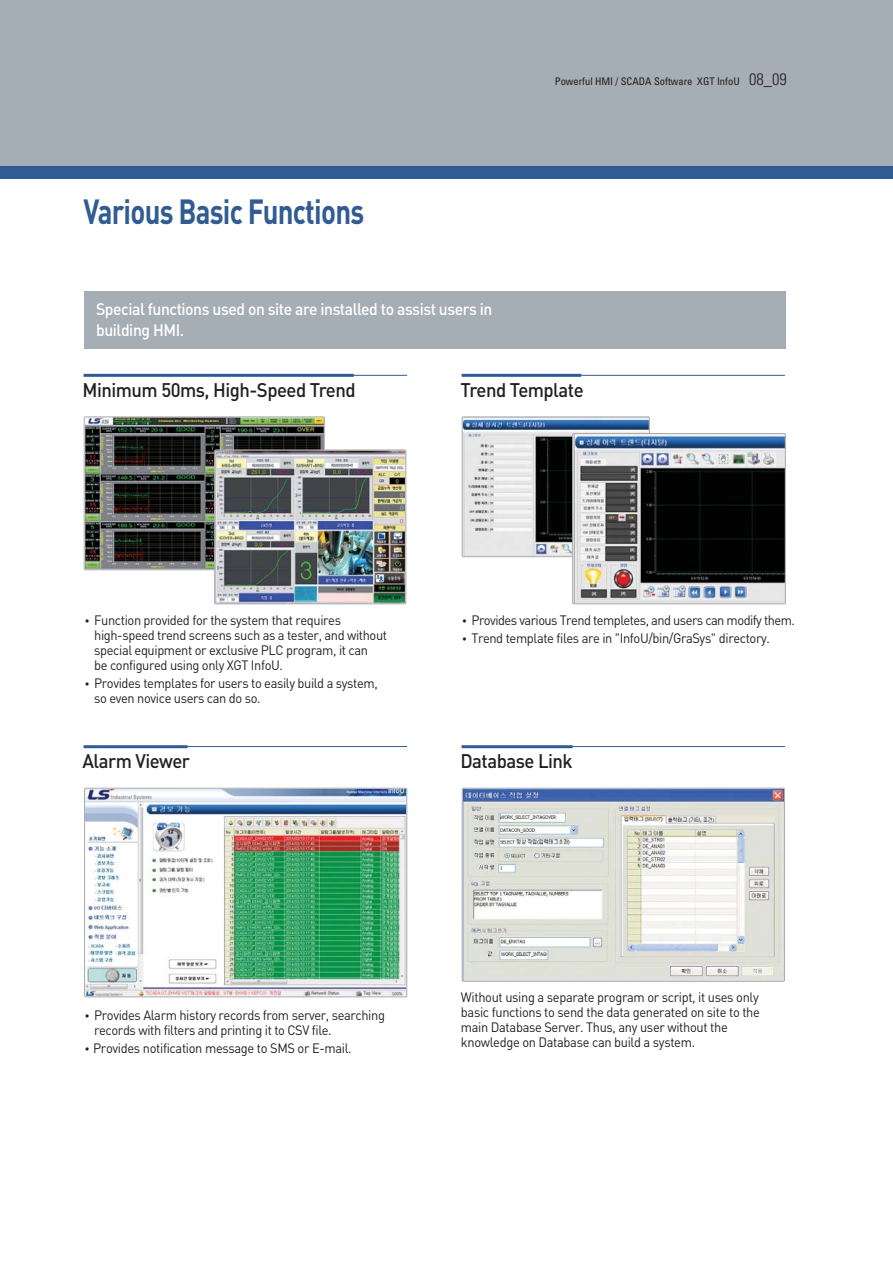
<style>
.page{position:relative;width:893px;height:1262px;background:#fff}
.page>*{position:absolute;margin:0;border:0;box-sizing:border-box;transform-origin:0 0}
.t1{font:700 34.5px "DIN";letter-spacing:-.025em;color:#315c93;scale:.8 1}
.t2{font:500 19.5px "DIN";letter-spacing:-.025em;color:#231f20;scale:.95 1}
.t3{font:500 16.5px/21px "DIN";letter-spacing:-.025em;color:#fff;scale:.95 1}
.t4{font:13.5px/15px "DIN";letter-spacing:-.03em;color:#231f20;scale:.95 1}
.t5{font:condensed 10.5px "Univers";color:#231f20}
.s1{font-weight:300;font-size:16.5px}
.s2{font-family:"YGO12"}
</style>
<div class="page">
<div style="left:0;top:0;width:892px;height:179px;background:#315c93"></div>
<div style="left:0;top:0;width:892px;height:166px;background:#a5aeb4"></div>
<div style="left:84px;top:291px;width:702px;height:58px;background:#a5aeb4"></div>
<img style="left:85px;top:418px;width:239px;height:151px">
<div style="left:84px;top:416px;width:241px;height:154px;border:1px solid #adaeb4"></div>
<img style="left:215px;top:450px;width:190px;height:153px">
<div style="left:214px;top:449px;width:192px;height:155px;border:1px solid #adaeb4"></div>
<hr style="left:84px;top:375px;width:323px;height:1px;background:#315c93">
<hr style="left:84px;top:374px;width:270px;height:3px;background:#315c93">
<hr style="left:461px;top:375px;width:323px;height:1px;background:#315c93">
<hr style="left:461px;top:374px;width:120px;height:3px;background:#315c93">
<hr style="left:84px;top:746px;width:323px;height:1px;background:#315c93">
<hr style="left:84px;top:745px;width:104px;height:3px;background:#315c93">
<img style="left:462px;top:788px;width:322px;height:192px">
<div style="left:461px;top:787px;width:324px;height:194px;border:1px solid #adaeb4"></div>
<hr style="left:461px;top:746px;width:323px;height:1px;background:#315c93">
<hr style="left:461px;top:745px;width:111px;height:3px;background:#315c93">
<img style="left:462px;top:417px;width:187px;height:139px">
<div style="left:461px;top:416px;width:189px;height:141px;border:1px solid #adaeb4"></div>
<img style="left:573px;top:434px;width:211px;height:169px">
<div style="left:572px;top:433px;width:214px;height:171px;border:1px solid #adaeb4"></div>
<img style="left:85px;top:788px;width:321px;height:208px">
<div style="left:84px;top:787px;width:323px;height:210px;border:1px solid #adaeb4"></div>
<h1 class="t1" style="left:84px;top:189px;width:352px">Various Basic Functions</h1>
<p class="t3" style="left:96px;top:298px;width:419px">Special functions used on site are installed to assist users in building HMI.</p>
<p class="t5" style="left:555px;top:75px;width:233px">Powerful HMI / SCADA Software XGT InfoU <span class="s1">08_09</span></p>
<h2 class="t2" style="left:82px;top:377px;width:289px">Minimum 50ms, High-Speed Trend</h2>
<h2 class="t2" style="left:460px;top:377px;width:131px">Trend Template</h2>
<p class="t4" style="left:94px;top:612px;width:310px;text-indent:-13px"><span class="s2">•</span>Function provided for the system that requires high-speed trend screens such as a tester, and without special equipment or exclusive PLC program, it can<br>be configured using only XGT InfoU.</p>
<p class="t4" style="left:94px;top:675px;width:300px;text-indent:-13px"><span class="s2">•</span>Provides templates for users to easily build a system, so even novice users can do so.</p>
<h2 class="t2" style="left:82px;top:748px;width:115px">Alarm Viewer</h2>
<p class="t4" style="left:458px;top:612px;width:356px"><span class="s2">•</span>Provides various Trend templetes, and users can modify them.</p>
<p class="t4" style="left:458px;top:630px;width:330px"><span class="s2">•</span>Trend template files are in "InfoU/bin/GraSys" directory.</p>
<h2 class="t2" style="left:460px;top:748px;width:120px">Database Link</h2>
<p class="t4" style="left:94px;top:1007px;width:307px;text-indent:-13px"><span class="s2">•</span>Provides Alarm history records from server, searching records with filters and printing it to CSV file.</p>
<p class="t4" style="left:81px;top:1040px;width:287px"><span class="s2">•</span>Provides notification message to SMS or E-mail.</p>
<p class="t4" style="left:461px;top:989px;width:316px">Without using a separate program or script, it uses only basic functions to send the data generated on site to the main Database Server. Thus, any user without the knowledge on Database can build a system.</p>
</div>
